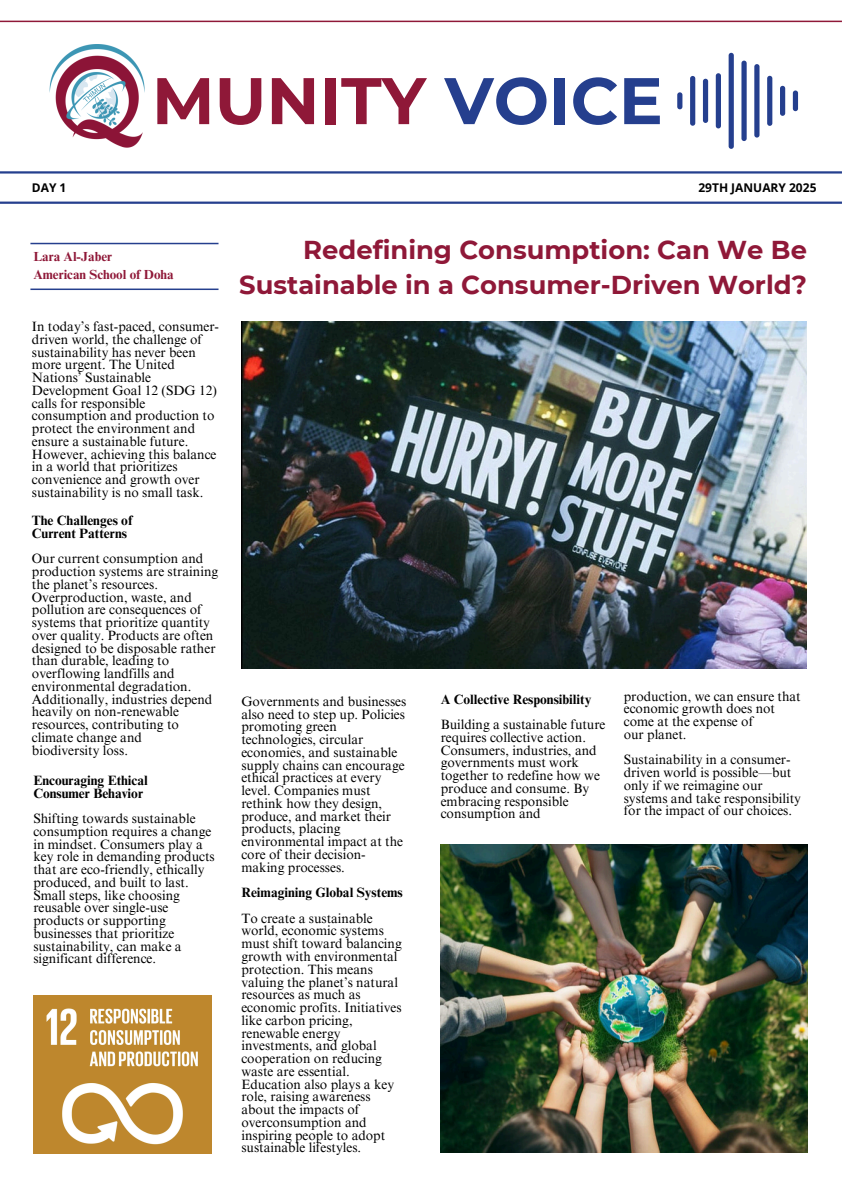
<style>
.page{position:relative;width:842px;height:1191px;background:#fff}
.page>*{position:absolute;margin:0;border:0;box-sizing:border-box;transform-origin:0 0}
.t1{font:700 65.7px "Montserrat";color:#8f1838}
.t2{font:700 25.8px/35.9px "Montserrat";color:#8f1838;text-align:right}
.t3{font:13.5px/12.8px "Times NRMT Pro";color:#000}
.t4{font:700 13.5px/12.8px "Times NRMT Pro";color:#000}
.t5{font:700 13.1px/18px "Times NRMT Pro";color:#8f1838}
.t6{font:700 12px "Open Sans";color:#000}
.s1{color:#253f8e}
</style>
<div class="page">
<hr style="left:0;top:21px;width:842px;height:1px;background:#8f1838">
<hr style="left:0;top:171px;width:842px;height:2px;background:#253f8e">
<img style="left:49px;top:44px;width:96px;height:104px">
<hr style="left:0;top:201px;width:842px;height:3px;background:#253f8e">
<div style="left:677px;top:92px;width:5px;height:17px;background:#253f8e;border-radius:3px"></div>
<div style="left:690px;top:76px;width:5px;height:50px;background:#253f8e;border-radius:3px"></div>
<div style="left:703px;top:79px;width:5px;height:44px;background:#253f8e;border-radius:3px"></div>
<div style="left:716px;top:73px;width:5px;height:55px;background:#253f8e;border-radius:3px"></div>
<div style="left:729px;top:53px;width:5px;height:96px;background:#253f8e;border-radius:3px"></div>
<div style="left:741px;top:61px;width:6px;height:80px;background:#253f8e;border-radius:3px"></div>
<div style="left:754px;top:64px;width:5px;height:73px;background:#253f8e;border-radius:3px"></div>
<div style="left:767px;top:76px;width:5px;height:50px;background:#253f8e;border-radius:3px"></div>
<div style="left:780px;top:86px;width:5px;height:30px;background:#253f8e;border-radius:3px"></div>
<div style="left:793px;top:90px;width:5px;height:21px;background:#253f8e;border-radius:3px"></div>
<hr style="left:30px;top:243px;width:189px;height:1px;background:#253f8e">
<hr style="left:30px;top:288px;width:189px;height:2px;background:#253f8e">
<img style="left:33px;top:995px;width:178px;height:157px">
<img style="left:241px;top:321px;width:566px;height:347px">
<img style="left:440px;top:844px;width:367px;height:308px">
<h4 class="t6" style="left:32px;top:179px;width:36px">DAY 1</h4>
<p class="t1" style="left:152px;top:60px;width:512px">MUNITY <span class="s1">VOICE</span></p>
<p class="t6" style="left:698px;top:179px;width:120px">29TH JANUARY 2025</p>
<h3 class="t5" style="left:33px;top:249px;width:142px">Lara Al-Jaber<br>American School of Doha</h3>
<p class="t3" style="left:32px;top:321px;width:189px">In today’s fast-paced, consumer&shy;driven world, the challenge of sustainability has never been more urgent. The United<br>Nations’ Sustainable<br>Development Goal 12 (SDG 12) calls for responsible consumption and production to protect the environment and ensure a sustainable future.<br>However, achieving this balance in a world that prioritizes convenience and growth over sustainability is no small task.</p>
<h1 class="t4" style="left:32px;top:515px;width:102px">The Challenges of<br>Current Patterns</h1>
<p class="t3" style="left:32px;top:554px;width:188px">Our current consumption and production systems are straining the planet’s resources.<br>Overproduction, waste, and pollution are consequences of systems that prioritize quantity over quality. Products are often designed to be disposable rather than durable, leading to overflowing landfills and environmental degradation.<br>Additionally, industries depend heavily on non-renewable resources, contributing to climate change and<br>biodiversity loss.</p>
<p class="t4" style="left:33px;top:775px;width:116px">Encouraging Ethical<br>Consumer Behavior</p>
<p class="t3" style="left:33px;top:813px;width:180px">Shifting towards sustainable consumption requires a change</p>
<p class="t3" style="left:33px;top:839px;width:183px">in mindset. Consumers play a key role in demanding products that are eco-friendly, ethically produced, and built to last.<br>Small steps, like choosing reusable over single-use products or supporting businesses that prioritize sustainability, can make a significant difference.</p>
<p class="t2" style="left:239px;top:231px;width:569px">Redefining Consumption: Can We Be<br>Sustainable in a Consumer-Driven World?</p>
<h2 class="t3" style="left:241px;top:696px;width:166px">Governments and businesses also need to step up. Policies promoting green technologies, circular economies, and sustainable supply chains can encourage ethical practices at every level. Companies must rethink how they design, produce, and market their products, placing environmental impact at the core of their decision&shy;making processes.</h2>
<p class="t4" style="left:241px;top:887px;width:163px">Reimagining Global Systems</p>
<h3 class="t3" style="left:241px;top:913px;width:162px">To create a sustainable world, economic systems must shift toward balancing growth with environmental protection. This means valuing the planet’s natural resources as much as economic profits. Initiatives like carbon pricing, renewable energy investments, and global cooperation on reducing waste are essential.<br>Education also plays a key role, raising awareness about the impacts of overconsumption and inspiring people to adopt sustainable lifestyles.</h3>
<h4 class="t4" style="left:441px;top:694px;width:152px">A Collective Responsibility</h4>
<h3 class="t3" style="left:441px;top:719px;width:166px">Building a sustainable future requires collective action.<br>Consumers, industries, and governments must work together to redefine how we produce and consume. By embracing responsible consumption and</h3>
<h4 class="t3" style="left:624px;top:691px;width:179px">production, we can ensure that economic growth does not come at the expense of<br>our planet.</h4>
<p class="t3" style="left:624px;top:755px;width:179px">Sustainability in a consumer&shy;driven world is possible—but only if we reimagine our systems and take responsibility for the impact of our choices.</p>
</div>
